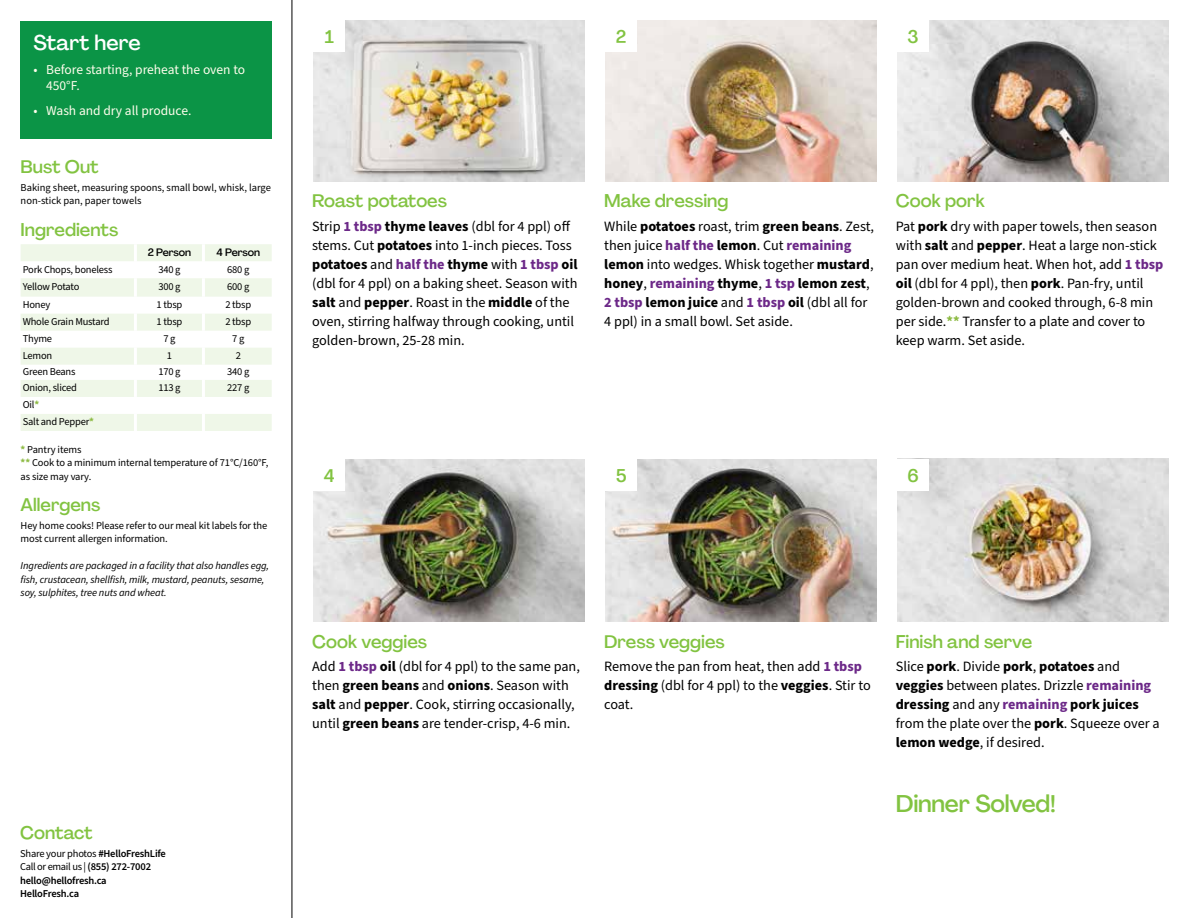
<style>
.page{position:relative;width:1188px;height:918px;background:#fff}
.page>*{position:absolute;margin:0;border:0;box-sizing:border-box;transform-origin:0 0}
.t1{font:500 24px "Agrandir";letter-spacing:-.01em;color:#82c341}
.t2{font:500 21px "Agrandir";color:#fff}
.t3{font:500 18px "Agrandir";color:#82c341}
.t4{font:14.25px/19px "Source Sans Pro";color:#000}
.t5{font:13.5px/16.2px "Source Sans Pro";color:#fffdec}
.t6{font:10.5px/13.5px "Source Sans Pro";letter-spacing:-.015em;color:#000}
.t7{font:italic 10.5px/13.5px "Source Sans Pro";letter-spacing:-.01em;color:#000}
.t8{font:600 10.5px/13.5px "Source Sans Pro";letter-spacing:-.02em;color:#000}
.t9{font:500 10.5px "Agrandir";letter-spacing:-.01em;color:#000}
.t10{font:10.5px "Source Sans Pro";letter-spacing:-.035em;color:#000}
.s1{font-weight:700;color:#8cba42}
.s2{font-weight:400}
.s3{font-weight:700;color:#6c2888}
.s4{font-weight:700}
</style>
<div class="page">
<hr style="left:292px;top:0;width:1px;height:918px;background:#000">
<svg style="left:21px;top:244px;width:251px;height:187px;fill:#eff7e8"></svg>
<hr style="left:134px;top:244px;width:3px;height:17px;background:#fff">
<hr style="left:202px;top:244px;width:3px;height:17px;background:#fff">
<hr style="left:134px;top:261px;width:3px;height:17px;background:#fff">
<hr style="left:202px;top:261px;width:3px;height:17px;background:#fff">
<hr style="left:134px;top:278px;width:3px;height:19px;background:#fff">
<hr style="left:202px;top:278px;width:3px;height:19px;background:#fff">
<hr style="left:134px;top:297px;width:3px;height:17px;background:#fff">
<hr style="left:202px;top:297px;width:3px;height:17px;background:#fff">
<hr style="left:134px;top:314px;width:3px;height:17px;background:#fff">
<hr style="left:202px;top:314px;width:3px;height:17px;background:#fff">
<hr style="left:134px;top:331px;width:3px;height:17px;background:#fff">
<hr style="left:202px;top:331px;width:3px;height:17px;background:#fff">
<hr style="left:134px;top:348px;width:3px;height:17px;background:#fff">
<hr style="left:202px;top:348px;width:3px;height:17px;background:#fff">
<hr style="left:134px;top:365px;width:3px;height:15px;background:#fff">
<hr style="left:202px;top:365px;width:3px;height:15px;background:#fff">
<hr style="left:134px;top:380px;width:3px;height:17px;background:#fff">
<hr style="left:202px;top:380px;width:3px;height:17px;background:#fff">
<hr style="left:134px;top:397px;width:3px;height:17px;background:#fff">
<hr style="left:202px;top:397px;width:3px;height:17px;background:#fff">
<hr style="left:134px;top:414px;width:3px;height:17px;background:#fff">
<hr style="left:202px;top:414px;width:3px;height:17px;background:#fff">
<div style="left:21px;top:21px;width:251px;height:117px;background:#0b9446"></div>
<img style="left:313px;top:459px;width:272px;height:162px">
<div style="left:313px;top:459px;width:32px;height:32px;background:#fff"></div>
<img style="left:605px;top:459px;width:272px;height:162px">
<div style="left:605px;top:459px;width:32px;height:32px;background:#fff"></div>
<img style="left:897px;top:459px;width:272px;height:162px">
<div style="left:897px;top:459px;width:32px;height:32px;background:#fff"></div>
<img style="left:313px;top:20px;width:272px;height:161px">
<div style="left:313px;top:20px;width:32px;height:32px;background:#fff"></div>
<img style="left:605px;top:20px;width:272px;height:161px">
<div style="left:605px;top:20px;width:32px;height:32px;background:#fff"></div>
<img style="left:897px;top:20px;width:272px;height:161px">
<div style="left:897px;top:20px;width:32px;height:32px;background:#fff"></div>
<h2 class="t2" style="left:33px;top:29px;width:109px">Start here</h2>
<p class="t5" style="left:46px;top:62px;width:200px;text-indent:-13px">• Before starting, preheat the oven to<br>450°F.</p>
<p class="t5" style="left:33px;top:103px;width:160px">• Wash and dry all produce.</p>
<p class="t3" style="left:21px;top:156px;width:80px">Bust Out</p>
<p class="t6" style="left:21px;top:181px;width:252px">Baking sheet, measuring spoons, small bowl, whisk, large non-stick pan, paper towels</p>
<p class="t3" style="left:21px;top:218px;width:99px">Ingredients</p>
<p class="t9" style="left:148px;top:246px;width:45px">2 Person</p>
<p class="t9" style="left:217px;top:246px;width:45px">4 Person</p>
<p class="t6" style="left:23px;top:263px;width:91px">Pork Chops, boneless</p>
<p class="t6" style="left:158px;top:263px;width:24px">340 g</p>
<p class="t6" style="left:227px;top:263px;width:24px">680 g</p>
<p class="t10" style="left:23px;top:280px;width:58px">Yellow Potato</p>
<p class="t6" style="left:158px;top:281px;width:24px">300 g</p>
<p class="t6" style="left:227px;top:281px;width:24px">600 g</p>
<p class="t6" style="left:23px;top:298px;width:29px">Honey</p>
<p class="t6" style="left:157px;top:298px;width:27px">1 tbsp</p>
<p class="t6" style="left:225px;top:298px;width:27px">2 tbsp</p>
<p class="t6" style="left:23px;top:315px;width:88px">Whole Grain Mustard</p>
<p class="t6" style="left:157px;top:315px;width:27px">1 tbsp</p>
<p class="t6" style="left:225px;top:315px;width:27px">2 tbsp</p>
<p class="t6" style="left:23px;top:332px;width:31px">Thyme</p>
<p class="t6" style="left:163px;top:332px;width:14px">7 g</p>
<p class="t6" style="left:232px;top:332px;width:14px">7 g</p>
<p class="t6" style="left:23px;top:349px;width:31px">Lemon</p>
<p class="t6" style="left:167px;top:349px;width:7px">1</p>
<p class="t6" style="left:236px;top:349px;width:7px">2</p>
<p class="t6" style="left:23px;top:365px;width:54px">Green Beans</p>
<p class="t6" style="left:158px;top:365px;width:24px">170 g</p>
<p class="t6" style="left:227px;top:365px;width:24px">340 g</p>
<p class="t6" style="left:23px;top:382px;width:56px">Onion, sliced</p>
<p class="t6" style="left:158px;top:382px;width:24px">113 g</p>
<p class="t6" style="left:227px;top:382px;width:24px">227 g</p>
<p class="t6" style="left:23px;top:397px;width:73px;line-height:17px">Oil<span class="s1">*<br></span>Salt and Pepper<span class="s1">*</span></p>
<p class="t6" style="left:21px;top:443px;width:249px"><span class="s1">*</span> Pantry items<br><span class="s1">**</span> Cook to a minimum internal temperature of 71°C/160°F, as size may vary.</p>
<p class="t3" style="left:21px;top:494px;width:81px">Allergens</p>
<p class="t6" style="left:21px;top:519px;width:248px">Hey home cooks! Please refer to our meal kit labels for the most current allergen information.</p>
<p class="t7" style="left:21px;top:559px;width:250px">Ingredients are packaged in a facility that also handles egg, fish, crustacean, shellfish, milk, mustard, peanuts, sesame, soy, sulphites, tree nuts and wheat.</p>
<p class="t3" style="left:20px;top:822px;width:74px">Contact</p>
<p class="t8" style="left:20px;top:847px;width:147px"><span class="s2">Share your photos</span> #HelloFreshLife<br><span class="s2">Call or email us |</span> (855) 272-7002 hello@hellofresh.ca<br>HelloFresh.ca</p>
<p class="t3" style="left:325px;top:26px;width:11px">1</p>
<p class="t3" style="left:616px;top:25px;width:12px">2</p>
<p class="t3" style="left:908px;top:25px;width:13px">3</p>
<p class="t3" style="left:312px;top:190px;width:136px">Roast potatoes</p>
<p class="t4" style="left:312px;top:217px;width:267px">Strip <span class="s3">1 tbsp</span> <span class="s4">thyme leaves</span> (dbl for 4 ppl) off stems. Cut <span class="s4">potatoes</span> into 1-inch pieces. Toss <span class="s4">potatoes</span> and <span class="s3">half the</span> <span class="s4">thyme</span> with <span class="s3">1 tbsp</span> <span class="s4">oil </span>(dbl for 4 ppl) on a baking sheet. Season with <span class="s4">salt</span> and <span class="s4">pepper</span>. Roast in the <span class="s4">middle</span> of the oven, stirring halfway through cooking, until golden-brown, 25-28 min.</p>
<p class="t3" style="left:604px;top:190px;width:126px">Make dressing</p>
<p class="t4" style="left:604px;top:217px;width:271px">While <span class="s4">potatoes</span> roast, trim <span class="s4">green beans</span>. Zest, then juice <span class="s3">half the</span> <span class="s4">lemon</span>. Cut <span class="s3">remaining </span><span class="s4">lemon</span> into wedges. Whisk together <span class="s4">mustard</span>, <span class="s4">honey</span>, <span class="s3">remaining</span> <span class="s4">thyme</span>, <span class="s3">1 tsp</span> <span class="s4">lemon zest</span>, <span class="s3">2 tbsp</span> <span class="s4">lemon juice</span> and <span class="s3">1 tbsp</span> <span class="s4">oil</span> (dbl all for 4 ppl) in a small bowl. Set aside.</p>
<p class="t3" style="left:896px;top:190px;width:90px">Cook pork</p>
<p class="t4" style="left:896px;top:217px;width:269px">Pat <span class="s4">pork</span> dry with paper towels, then season with <span class="s4">salt</span> and <span class="s4">pepper</span>. Heat a large non-stick pan over medium heat. When hot, add <span class="s3">1 tbsp </span><span class="s4">oil</span> (dbl for 4 ppl), then <span class="s4">pork</span>. Pan-fry, until golden-brown and cooked through, 6-8 min per side.<span class="s1">**</span> Transfer to a plate and cover to keep warm. Set aside.</p>
<p class="t3" style="left:324px;top:465px;width:12px">4</p>
<p class="t3" style="left:616px;top:465px;width:12px">5</p>
<p class="t3" style="left:907px;top:464px;width:13px">6</p>
<p class="t3" style="left:312px;top:630px;width:116px">Cook veggies</p>
<p class="t4" style="left:312px;top:657px;width:269px">Add <span class="s3">1 tbsp</span> <span class="s4">oil</span> (dbl for 4 ppl) to the same pan, then <span class="s4">green beans</span> and <span class="s4">onions</span>. Season with <span class="s4">salt</span> and <span class="s4">pepper</span>. Cook, stirring occasionally, until <span class="s4">green beans</span> are tender-crisp, 4-6 min.</p>
<p class="t3" style="left:604px;top:630px;width:122px">Dress veggies</p>
<p class="t4" style="left:604px;top:657px;width:268px">Remove the pan from heat, then add <span class="s3">1 tbsp </span><span class="s4">dressing</span> (dbl for 4 ppl) to the <span class="s4">veggies</span>. Stir to coat.</p>
<p class="t3" style="left:896px;top:630px;width:138px">Finish and serve</p>
<p class="t4" style="left:896px;top:657px;width:265px">Slice <span class="s4">pork</span>. Divide <span class="s4">pork</span>, <span class="s4">potatoes</span> and <span class="s4">veggies</span> between plates. Drizzle <span class="s3">remaining </span><span class="s4">dressing</span> and any <span class="s3">remaining</span> <span class="s4">pork juices </span>from the plate over the <span class="s4">pork</span>. Squeeze over a <span class="s4">lemon wedge</span>, if desired.</p>
<h1 class="t1" style="left:896px;top:789px;width:162px">Dinner Solved!</h1>
</div>
